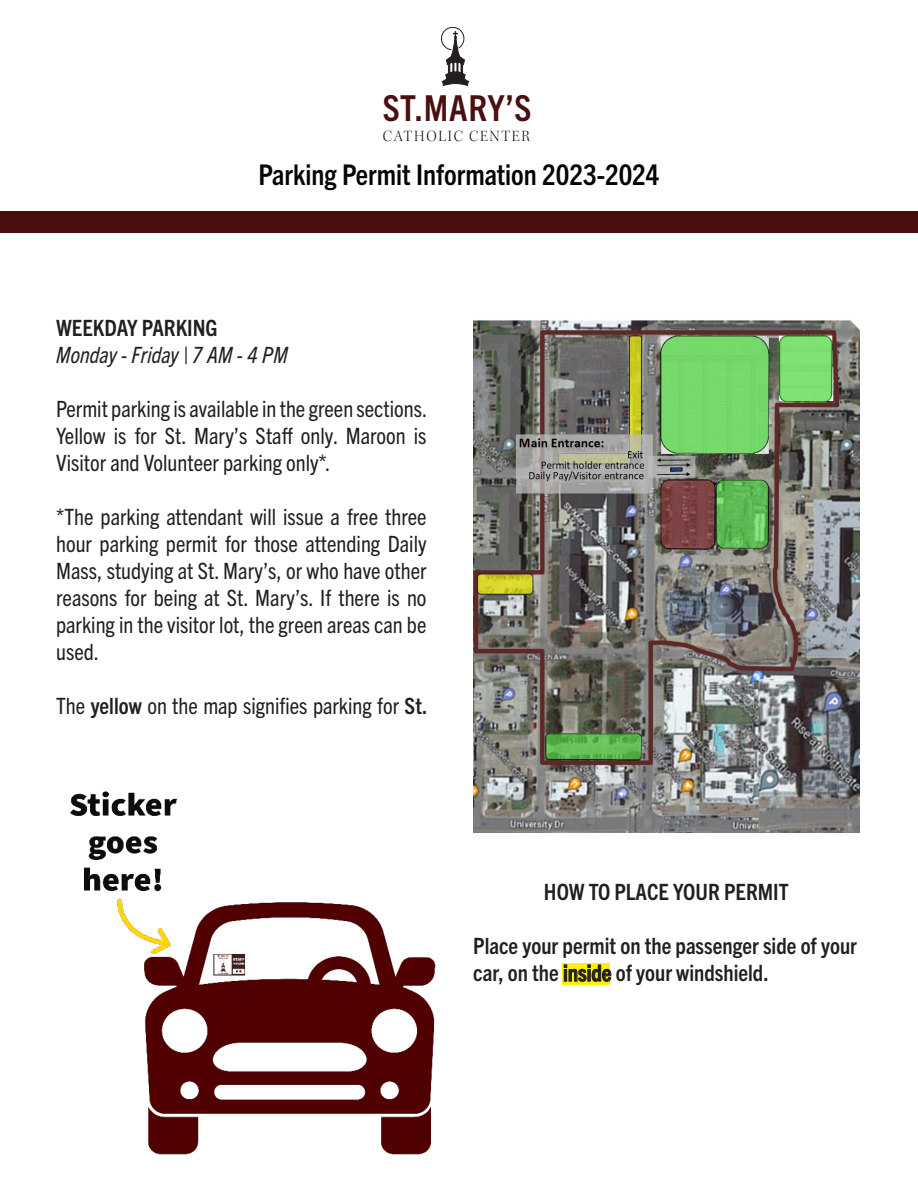
<style>
.page{position:relative;width:918px;height:1188px;background:#fff}
.page>*{position:absolute;margin:0;border:0;box-sizing:border-box;transform-origin:0 0}
.t1{font:700 condensed 35.85px "Trade Gothic Next LT Pro";letter-spacing:.02em;color:#4a0f0f}
.t2{font:700 condensed 28.65px "Trade Gothic Next LT Pro";color:#040503}
.t3{font:condensed 22.5px/27px "Trade Gothic Next LT Pro";color:#231f20;text-align:justify}
.t4{font:700 condensed 22.5px/27px "Trade Gothic Next LT Pro";color:#231f20}
.t5{font:italic condensed 22.5px "Trade Gothic Next LT Pro";color:#231f20}
.t6{font:15.75px "Kepler Std Light Disp";letter-spacing:.105em;color:#040503}
.s1{font-weight:700}
</style>
<div class="page">
<div style="left:562px;top:963px;width:48px;height:22px;background:#fff101"></div>
<div style="left:0;top:211px;width:918px;height:22px;background:#490f0f"></div>
<svg style="left:441px;top:27px;width:28px;height:59px"></svg>
<img style="left:473px;top:320px;width:387px;height:512px">
<img style="left:70px;top:791px;width:366px;height:364px">
<p class="t1" style="left:383px;top:83px;width:150px">ST.MARY’S</p>
<p class="t6" style="left:383px;top:126px;width:149px">CATHOLIC CENTER</p>
<p class="t2" style="left:258px;top:155px;width:403px">Parking Permit Information 2023-2024</p>
<p class="t4" style="left:56px;top:313px;width:163px">WEEKDAY PARKING</p>
<p class="t5" style="left:56px;top:340px;width:233px">Monday - Friday | 7 AM - 4 PM</p>
<p class="t3" style="left:56px;top:394px;width:373px">Permit parking is available in the green sections.<br>Yellow is for St. Mary’s Staff only. Maroon is Visitor and Volunteer parking only*.</p>
<p class="t3" style="left:56px;top:502px;width:372px">*The parking attendant will issue a free three hour parking permit for those attending Daily Mass, studying at St. Mary’s, or who have other reasons for being at St. Mary’s. If there is no parking in the visitor lot, the green areas can be used.</p>
<p class="t3" style="left:56px;top:691px;width:373px">The <span class="s1">yellow</span> on the map signifies parking for <span class="s1">St.</span></p>
<p class="t4" style="left:544px;top:877px;width:246px">HOW TO PLACE YOUR PERMIT</p>
<p class="t4" style="left:473px;top:931px;width:385px">Place your permit on the passenger side of your car, on the inside of your windshield.</p>
</div>
